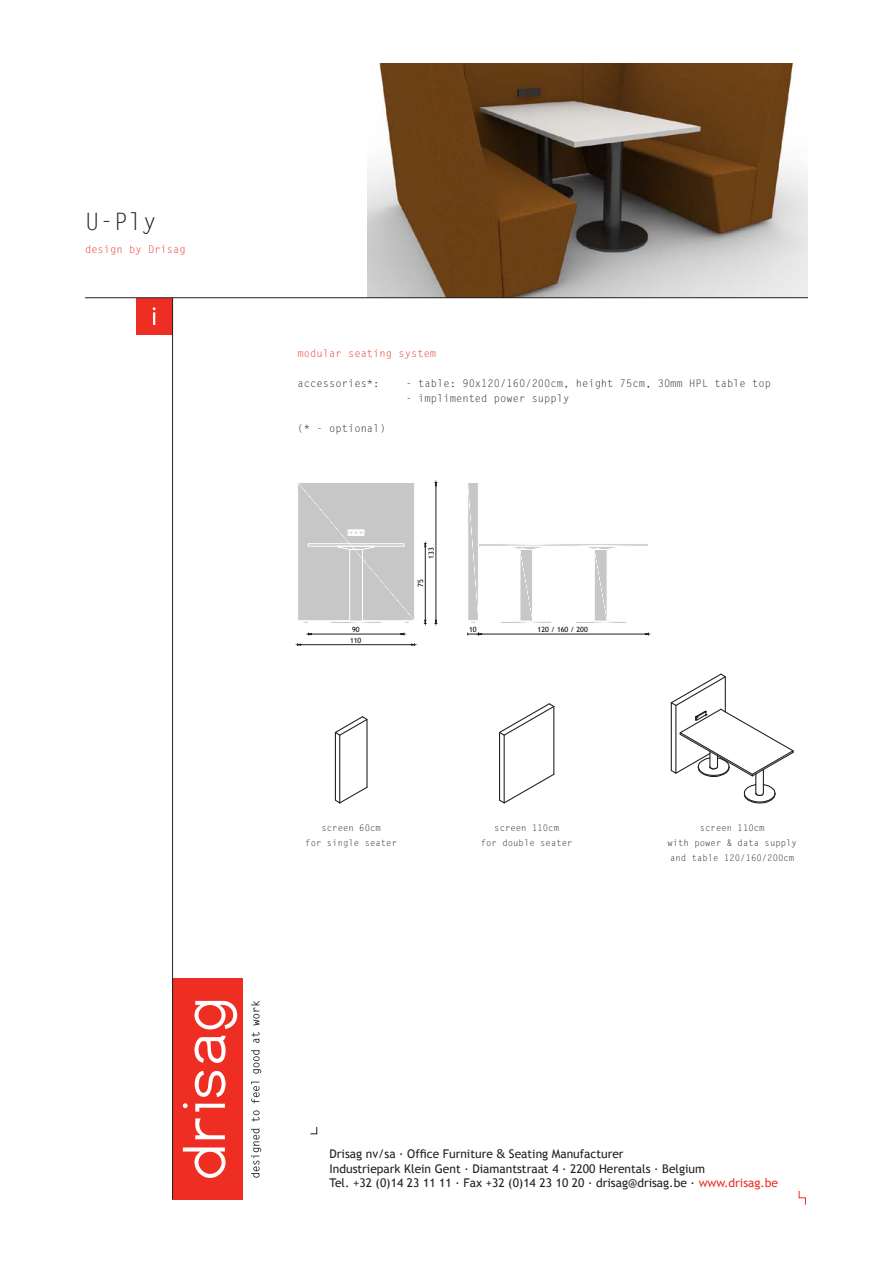
<style>
.page{position:relative;width:893px;height:1263px;background:#fff}
.page>*{position:absolute;margin:0;border:0;box-sizing:border-box;transform-origin:0 0}
.t1{font:24px "Letter Gothic Std";color:#231f20}
.t2{font:12px/14.4px "Trebuchet MS";color:#231f20}
.t3{font:10.5px "Letter Gothic Std";color:#231f20}
.t4{font:10.5px "Letter Gothic Std";color:#ee2e22}
.t5{font:9px/15px "Letter Gothic Std";color:#231f20;text-align:center}
.t6{font:7.2px "Trebuchet MS";color:#050504}
.s1{font-family:"Verdana"}
.s2{color:#ee2e22}
</style>
<div class="page">
<img style="left:367px;top:64px;width:441px;height:233px">
<svg style="left:468px;top:483px;width:180px;height:140px"></svg>
<svg style="left:298px;top:483px;width:116px;height:140px;background:#cbcaca"></svg>
<hr style="left:311px;top:634px;width:90px;height:1px;background:#231f20">
<hr style="left:482px;top:634px;width:163px;height:1px;background:#231f20">
<svg style="left:467px;top:633px;width:15px;height:2px"></svg>
<hr style="left:301px;top:644px;width:110px;height:1px;background:#231f20">
<svg style="left:297px;top:643px;width:4px;height:3px"></svg>
<hr style="left:425px;top:547px;width:1px;height:73px;background:#231f20">
<svg style="left:424px;top:619px;width:3px;height:5px"></svg>
<svg style="left:424px;top:543px;width:3px;height:4px"></svg>
<hr style="left:436px;top:486px;width:1px;height:134px;background:#231f20">
<svg style="left:499px;top:703px;width:56px;height:101px"></svg>
<svg style="left:334px;top:716px;width:34px;height:88px"></svg>
<svg style="left:670px;top:673px;width:124px;height:131px"></svg>
<div style="left:136px;top:298px;width:37px;height:37px;background:#ee2e22"></div>
<svg style="left:153px;top:307px;width:3px;height:18px"></svg>
<div style="left:172px;top:978px;width:70px;height:221px;background:#ee2e22"></div>
<svg style="left:183px;top:1147px;width:43px;height:31px"></svg>
<svg style="left:195px;top:1118px;width:30px;height:21px"></svg>
<svg style="left:183px;top:1103px;width:42px;height:9px"></svg>
<svg style="left:195px;top:1071px;width:31px;height:26px"></svg>
<svg style="left:194px;top:1036px;width:32px;height:27px"></svg>
<svg style="left:194px;top:1001px;width:43px;height:28px"></svg>
<svg style="left:251px;top:1128px;width:10px;height:50px"></svg>
<svg style="left:252px;top:1110px;width:8px;height:11px"></svg>
<svg style="left:251px;top:1082px;width:9px;height:21px"></svg>
<svg style="left:251px;top:1050px;width:10px;height:24px"></svg>
<svg style="left:252px;top:1032px;width:8px;height:11px"></svg>
<svg style="left:251px;top:1001px;width:9px;height:24px"></svg>
<hr style="left:172px;top:298px;width:1px;height:901px;background:#231f20">
<svg style="left:798px;top:1190px;width:8px;height:15px"></svg>
<svg style="left:310px;top:1126px;width:7px;height:8px"></svg>
<hr style="left:85px;top:297px;width:723px;height:1px;background:#231f20">
<h1 class="t1" style="left:85px;top:208px;width:74px">U-Ply</h1>
<p class="t4" style="left:85px;top:243px;width:102px">design by Drisag</p>
<p class="t4" style="left:298px;top:347px;width:140px">modular seating system</p>
<p class="t3" style="left:298px;top:377px;width:83px">accessories*:</p>
<p class="t3" style="left:406px;top:377px;width:367px">- table: 90x120/160/200cm, height 75cm, 30mm HPL table top</p>
<p class="t3" style="left:406px;top:392px;width:165px">- implimented power supply</p>
<p class="t3" style="left:298px;top:422px;width:90px">(* - optional)</p>
<p class="t6" style="left:427px;top:559px;width:13px;rotate:-90deg">133</p>
<p class="t6" style="left:416px;top:587px;width:9px;rotate:-90deg">75</p>
<p class="t6" style="left:352px;top:625px;width:9px">90</p>
<p class="t6" style="left:469px;top:625px;width:9px">10</p>
<p class="t6" style="left:538px;top:625px;width:52px">120 / 160 / 200</p>
<p class="t6" style="left:350px;top:636px;width:13px">110</p>
<p class="t5" style="left:305px;top:820px;width:93px">screen 60cm<br>for single seater</p>
<p class="t5" style="left:667px;top:820px;width:131px">screen 110cm<br>with power &amp; data supply and table 120/160/200cm</p>
<p class="t5" style="left:481px;top:820px;width:93px">screen 110cm<br>for double seater</p>
<p class="t2" style="left:330px;top:1147px;width:450px">Drisag nv/sa ∙ Office Furniture <span class="s1">&amp;</span> Seating Manufacturer<br>Industriepark Klein Gent ∙ Diamantstraat 4 ∙ 2200 Herentals ∙ Belgium<br>Tel. +32 (0)14 23 11 11 ∙ Fax +32 (0)14 23 10 20 ∙ drisag@drisag.be ∙ <span class="s2">www.drisag.be</span></p>
</div>
